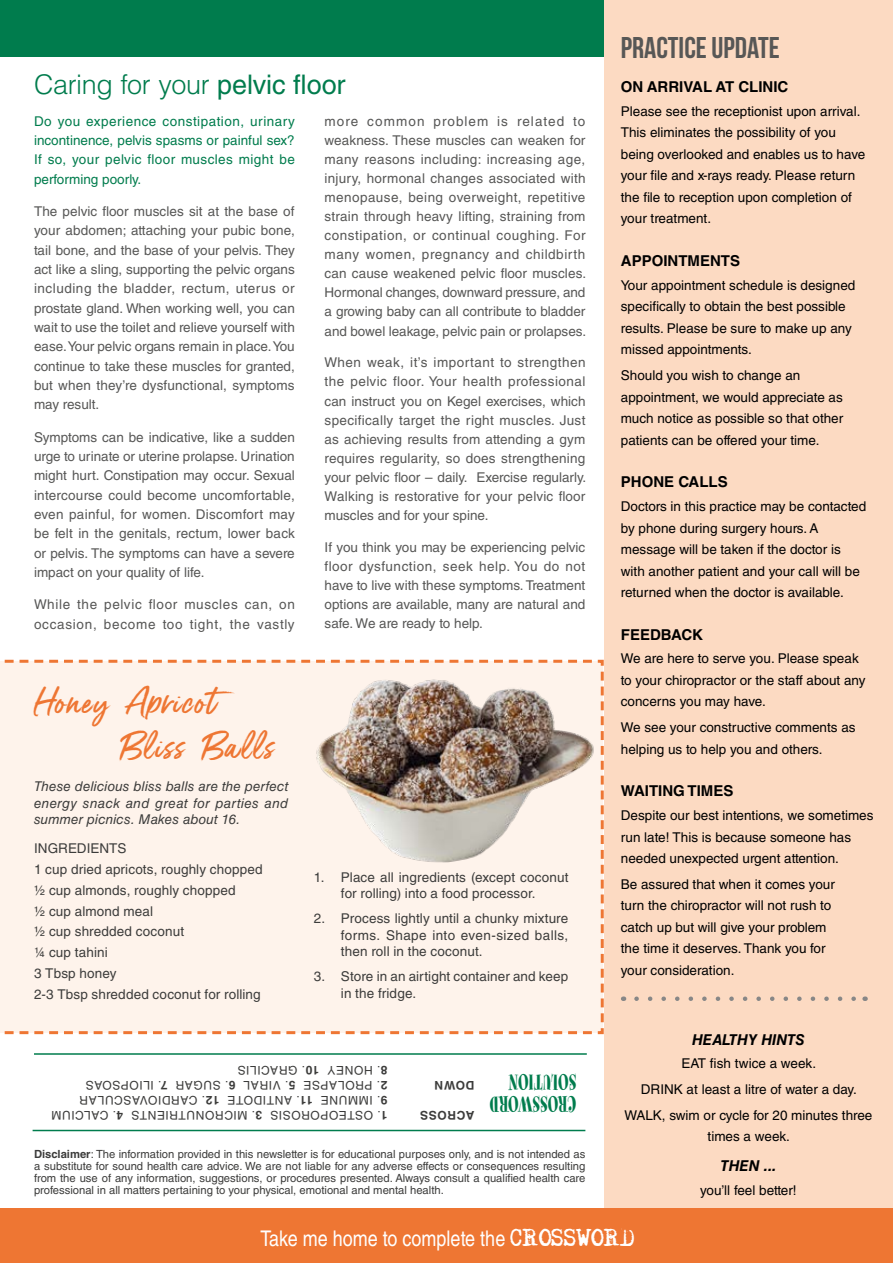
<style>
.page{position:relative;width:893px;height:1263px;background:#fff}
.page>*{position:absolute;margin:0;border:0;box-sizing:border-box;transform-origin:0 0}
.t1{font:36px/45px "Gotcha";letter-spacing:.035em;color:#ee7633}
.t2{font:30px "Bebas Neue";color:#575756}
.t3{font:300 27px "Helvetica LT Std";letter-spacing:-.015em;color:#007c4d}
.t4{font:24.75px/22.4px "Spumoni";letter-spacing:.035em;color:#007c4d;scale:.67 1}
.t5{font:21.6px "Helvetica LT Std";color:#fff;scale:.83 1}
.t6{font:700 15px "Helvetica LT Std";color:#000}
.t7{font:italic 700 15px "Helvetica LT Std";color:#000}
.t8{font:13.5px/19px "Helvetica LT Std";color:#575756;text-align:justify}
.t9{font:13.5px/21.5px "Helvetica LT Std";color:#000}
.t10{font:13.5px/20.7px "Helvetica LT Std";letter-spacing:.01em;color:#3c3c3b}
.t11{font:13.5px/19.4px "Helvetica LT Std";letter-spacing:.03em;color:#007c4d;text-align:justify}
.t12{font:italic 13.5px/16.5px "Helvetica LT Std";letter-spacing:.015em;color:#3c3c3b;text-align:justify}
.t13{font:13.5px/19.4px "Helvetica LT Std";letter-spacing:.05em;color:#575756}
.t14{font:12px "Helvetica LT Std";letter-spacing:.045em;color:#3c3c3b}
.t15{font:700 12px "Helvetica LT Std";letter-spacing:.055em;color:#3c3c3b}
.t16{font:11.25px/12px "Helvetica LT Std";color:#3c3c3b;text-align:justify}
.s1{font-weight:400}
.s2{font-weight:700}
.s3{font-family:"My Type"}
</style>
<div class="page">
<hr style="left:33px;top:1130px;width:552px;height:1px;background:#007c4d">
<hr style="left:34px;top:1053px;width:553px;height:2px;background:#007c4d">
<div style="left:0;top:659px;width:604px;height:376px;background:#fef3eb"></div>
<div style="left:0;top:0;width:603px;height:56px;background:#007c4d"></div>
<img style="left:240px;top:677px;width:364px;height:256px">
<div style="left:604px;top:0;width:289px;height:1263px;background:#fcdac2"></div>
<div style="left:0;top:1209px;width:893px;height:54px;background:#ee7633"></div>
<svg style="left:636px;top:996px;width:220px;height:5px"></svg>
<h3 class="t3" style="left:34px;top:67px;width:313px">Caring for your <span class="s1">pelvic floor</span></h3>
<p class="t11" style="left:34px;top:111px;width:262px">Do you experience constipation, urinary incontinence, pelvis spasms or painful sex?<br>If so, your pelvic floor muscles might be performing poorly.</p>
<p class="t8" style="left:34px;top:201px;width:262px">The pelvic floor muscles sit at the base of your abdomen; attaching your pubic bone, tail bone, and the base of your pelvis. They act like a sling, supporting the pelvic organs including the bladder, rectum, uterus or prostate gland. When working well, you can wait to use the toilet and relieve yourself with ease. Your pelvic organs remain in place. You continue to take these muscles for granted, but when they’re dysfunctional, symptoms may result.</p>
<p class="t8" style="left:34px;top:427px;width:262px">Symptoms can be indicative, like a sudden urge to urinate or uterine prolapse. Urination might hurt. Constipation may occur. Sexual intercourse could become uncomfortable, even painful, for women. Discomfort may be felt in the genitals, rectum, lower back or pelvis. The symptoms can have a severe impact on your quality of life.</p>
<p class="t13" style="left:34px;top:595px;width:262px">While the pelvic floor muscles can, on occasion, become too tight, the vastly</p>
<p class="t8" style="left:325px;top:111px;width:263px">more common problem is related to weakness. These muscles can weaken for many reasons including: increasing age, injury, hormonal changes associated with menopause, being overweight, repetitive strain through heavy lifting, straining from constipation, or continual coughing. For many women, pregnancy and childbirth can cause weakened pelvic floor muscles.<br>Hormonal changes, downward pressure, and a growing baby can all contribute to bladder and bowel leakage, pelvic pain or prolapses.</p>
<p class="t8" style="left:325px;top:353px;width:263px">When weak, it’s important to strengthen the pelvic floor. Your health professional can instruct you on Kegel exercises, which specifically target the right muscles. Just as achieving results from attending a gym requires regularity, so does strengthening your pelvic floor – daily. Exercise regularly.<br>Walking is restorative for your pelvic floor muscles and for your spine.</p>
<p class="t8" style="left:325px;top:538px;width:262px">If you think you may be experiencing pelvic floor dysfunction, seek help. You do not have to live with these symptoms. Treatment options are available, many are natural and safe. We are ready to help.</p>
<h1 class="t1" style="left:119px;top:682px;width:156px;text-indent:-85px">Honey Apricot<br>Bliss Balls</h1>
<p class="t12" style="left:34px;top:778px;width:256px">These delicious bliss balls are the perfect energy snack and great for parties and summer picnics. Makes about 16.</p>
<p class="t10" style="left:34px;top:838px;width:230px">INGREDIENTS<br>1 cup dried apricots, roughly chopped ½ cup almonds, roughly chopped<br>½ cup almond meal<br>½ cup shredded coconut<br>¼ cup tahini<br>3 Tbsp honey<br>2-3 Tbsp shredded coconut for rolling</p>
<p class="t10" style="left:314px;top:869px;width:256px;line-height:16.5px;text-align:center">1. Place all ingredients (except coconut for rolling) into a food processor.</p>
<p class="t10" style="left:341px;top:910px;width:229px;line-height:16.5px;text-align:justify;text-indent:-27px">2. Process lightly until a chunky mixture forms. Shape into even-sized balls, then roll in the coconut.</p>
<p class="t10" style="left:341px;top:968px;width:229px;line-height:16.5px;text-indent:-27px">3. Store in an airtight container and keep in the fridge.</p>
<h2 class="t2" style="left:621px;top:31px;width:161px">PRACTICE UPDATE</h2>
<p class="t6" style="left:621px;top:78px;width:169px">ON ARRIVAL AT CLINIC</p>
<p class="t9" style="left:621px;top:100px;width:246px">Please see the receptionist upon arrival.<br>This eliminates the possibility of you being overlooked and enables us to have your file and x-rays ready. Please return the file to reception upon completion of your treatment.</p>
<p class="t6" style="left:621px;top:252px;width:121px">APPOINTMENTS</p>
<p class="t9" style="left:621px;top:274px;width:236px">Your appointment schedule is designed specifically to obtain the best possible results. Please be sure to make up any missed appointments.</p>
<p class="t9" style="left:621px;top:365px;width:224px">Should you wish to change an appointment, we would appreciate as much notice as possible so that other patients can be offered your time.</p>
<p class="t6" style="left:621px;top:473px;width:108px">PHONE CALLS</p>
<p class="t9" style="left:621px;top:495px;width:247px">Doctors in this practice may be contacted by phone during surgery hours. A message will be taken if the doctor is with another patient and your call will be returned when the doctor is available.</p>
<p class="t6" style="left:621px;top:625px;width:84px">FEEDBACK</p>
<p class="t9" style="left:621px;top:648px;width:246px">We are here to serve you. Please speak to your chiropractor or the staff about any concerns you may have.</p>
<p class="t9" style="left:621px;top:717px;width:236px">We see your constructive comments as helping us to help you and others.</p>
<p class="t6" style="left:621px;top:782px;width:114px">WAITING TIMES</p>
<p class="t9" style="left:621px;top:805px;width:254px">Despite our best intentions, we sometimes run late! This is because someone has needed unexpected urgent attention.</p>
<p class="t9" style="left:621px;top:873px;width:216px">Be assured that when it comes your turn the chiropractor will not rush to catch up but will give your problem the time it deserves. Thank you for your consideration.</p>
<p class="t7" style="left:692px;top:1030px;width:114px">HEALTHY HINTS</p>
<p class="t9" style="left:624px;top:1050px;width:250px;line-height:25.8px;text-align:center">EAT fish twice a week.<br>DRINK at least a litre of water a day.<br>WALK, swim or cycle for 20 minutes three</p>
<p class="t9" style="left:708px;top:1126px;width:84px">times a week.</p>
<p class="t7" style="left:720px;top:1157px;width:57px">THEN ...</p>
<p class="t9" style="left:700px;top:1179px;width:98px">you’ll feel better!</p>
<p class="t14" style="left:319px;top:1077px;width:83px;rotate:-180deg"><span class="s2">10</span>. GRACILIS</p>
<p class="t14" style="left:387px;top:1077px;width:62px;rotate:-180deg"><span class="s2">8</span>. HONEY</p>
<h3 class="t4" style="left:576px;top:1114px;width:131px;rotate:-180deg">CROSSWORD<br>SOLUTION</h3>
<p class="t14" style="left:168px;top:1092px;width:83px;rotate:-180deg"><span class="s2">7</span>. ILIOPSOAS</p>
<p class="t14" style="left:236px;top:1092px;width:61px;rotate:-180deg"><span class="s2">6</span>. SUGAR</p>
<p class="t14" style="left:295px;top:1092px;width:53px;rotate:-180deg"><span class="s2">5</span>. VIRAL</p>
<p class="t14" style="left:387px;top:1092px;width:85px;rotate:-180deg"><span class="s2">2</span>. PROLAPSE</p>
<p class="t15" style="left:474px;top:1092px;width:41px;rotate:-180deg">DOWN</p>
<p class="t14" style="left:219px;top:1107px;width:141px;rotate:-180deg"><span class="s2">12</span>. CARDIOVASCULAR</p>
<p class="t14" style="left:313px;top:1107px;width:87px;rotate:-180deg"><span class="s2">11</span>. ANTIDOTE</p>
<p class="t14" style="left:387px;top:1107px;width:68px;rotate:-180deg"><span class="s2">9</span>. IMMUNE</p>
<p class="t14" style="left:123px;top:1122px;width:73px;rotate:-180deg"><span class="s2">4</span>. CALCIUM</p>
<p class="t14" style="left:262px;top:1122px;width:132px;rotate:-180deg"><span class="s2">3</span>. MICRONUTRIENTS</p>
<p class="t14" style="left:387px;top:1122px;width:119px;rotate:-180deg"><span class="s2">1</span>. OSTEOPOROSIS</p>
<p class="t15" style="left:474px;top:1122px;width:56px;rotate:-180deg">ACROSS</p>
<p class="t16" style="left:34px;top:1148px;width:553px"><span class="s2">Disclaimer</span>: The information provided in this newsletter is for educational purposes only, and is not intended as a substitute for sound health care advice. We are not liable for any adverse effects or consequences resulting from the use of any information, suggestions, or procedures presented. Always consult a qualified health care professional in all matters pertaining to your physical, emotional and mental health.</p>
<h3 class="t5" style="left:260px;top:1226px;width:452px">Take me home to complete the <span class="s3">CROSSWORD</span></h3>
</div>
